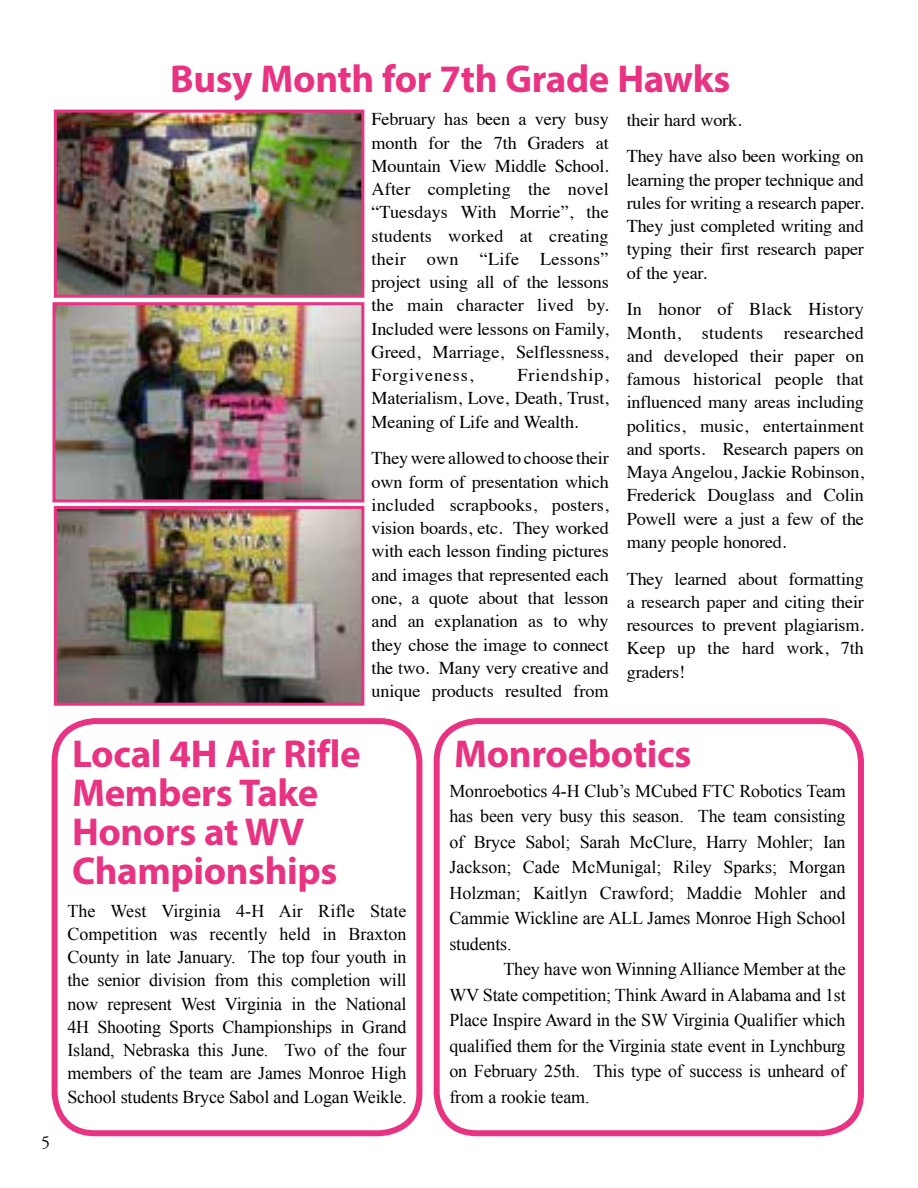
<style>
.page{position:relative;width:918px;height:1188px;background:#fff}
.page>*{position:absolute;margin:0;border:0;box-sizing:border-box;transform-origin:0 0}
.t1{font:700 39px/39px "Myriad Pro";letter-spacing:-.01em;color:#e83382}
.t2{font:18px/23.2px "Times";letter-spacing:-.01em;color:#000;text-align:justify}
.t3{font:18px/25.5px "Times New Roman";letter-spacing:-.01em;color:#000;text-align:justify}
.t4{font:18px "Adobe Garamond Pro";color:#000}
</style>
<div class="page">
<div style="left:52px;top:718px;width:370px;height:418px;border:6px solid #e83382;border-radius:40px"></div>
<img style="left:58px;top:114px;width:302px;height:180px">
<div style="left:54px;top:110px;width:310px;height:188px;border:3px solid #e83382"></div>
<img style="left:56px;top:306px;width:304px;height:192px">
<div style="left:52px;top:302px;width:312px;height:200px;border:3px solid #e83382"></div>
<img style="left:58px;top:510px;width:302px;height:192px">
<div style="left:54px;top:506px;width:310px;height:200px;border:3px solid #e83382"></div>
<div style="left:434px;top:718px;width:430px;height:418px;border:6px solid #e83382;border-radius:40px"></div>
<p class="t4" style="left:41px;top:1132px;width:10px">5</p>
<h1 class="t1" style="left:170px;top:59px;width:562px">Busy Month for 7th Grade Hawks</h1>
<p class="t2" style="left:372px;top:106px;width:239px">February has been a very busy month for the 7th Graders at Mountain View Middle School.<br>After completing the novel “Tuesdays With Morrie”, the students worked at creating their own “Life Lessons” project using all of the lessons the main character lived by.<br>Included were lessons on Family, Greed, Marriage, Selflessness, Forgiveness,</p>
<p class="t2" style="left:627px;top:100px;width:239px;line-height:36.8px">their hard work.<br>They have also been working on</p>
<p class="t2" style="left:627px;top:166px;width:239px">learning the proper technique and rules for writing a research paper.<br>They just completed writing and typing their first research paper of the year.</p>
<p class="t2" style="left:627px;top:296px;width:239px">In honor of Black History Month, students researched and developed their paper on famous historical people that influenced many areas including politics, music, entertainment and sports. Research papers on Maya Angelou, Jackie Robinson, Frederick Douglass and Colin Powell were a just a few of the many people honored.</p>
<p class="t2" style="left:627px;top:565px;width:239px">They learned about formatting a research paper and citing their resources to prevent plagiarism.<br>Keep up the hard work, 7th graders!</p>
<p class="t2" style="left:372px;top:362px;width:239px;text-indent:146px">Friendship, Materialism, Love, Death, Trust, Meaning of Life and Wealth.</p>
<p class="t2" style="left:372px;top:445px;width:239px">They were allowed to choose their own form of presentation which included scrapbooks, posters, vision boards, etc. They worked with each lesson finding pictures and images that represented each one, a quote about that lesson and an explanation as to why they chose the image to connect the two. Many very creative and unique products resulted from</p>
<h1 class="t1" style="left:72px;top:733px;width:290px">Local 4H Air Rifle<br>Members Take<br>Honors at WV<br>Championships</h1>
<p class="t3" style="left:67px;top:899px;width:341px;line-height:23.2px">The West Virginia 4-H Air Rifle State Competition was recently held in Braxton County in late January. The top four youth in the senior division from this completion will now represent West Virginia in the National 4H Shooting Sports Championships in Grand Island, Nebraska this June. Two of the four members of the team are James Monroe High School students Bryce Sabol and Logan Weikle.</p>
<h1 class="t1" style="left:454px;top:733px;width:239px">Monroebotics</h1>
<p class="t3" style="left:449px;top:778px;width:398px">Monroebotics 4-H Club’s MCubed FTC Robotics Team has been very busy this season. The team consisting of Bryce Sabol; Sarah McClure, Harry Mohler; Ian Jackson; Cade McMunigal; Riley Sparks; Morgan Holzman; Kaitlyn Crawford; Maddie Mohler and Cammie Wickline are ALL James Monroe High School students.</p>
<p class="t3" style="left:449px;top:956px;width:398px;text-indent:54px">They have won Winning Alliance Member at the WV State competition; Think Award in Alabama and 1st Place Inspire Award in the SW Virginia Qualifier which qualified them for the Virginia state event in Lynchburg on February 25th. This type of success is unheard of from a rookie team.</p>
</div>
